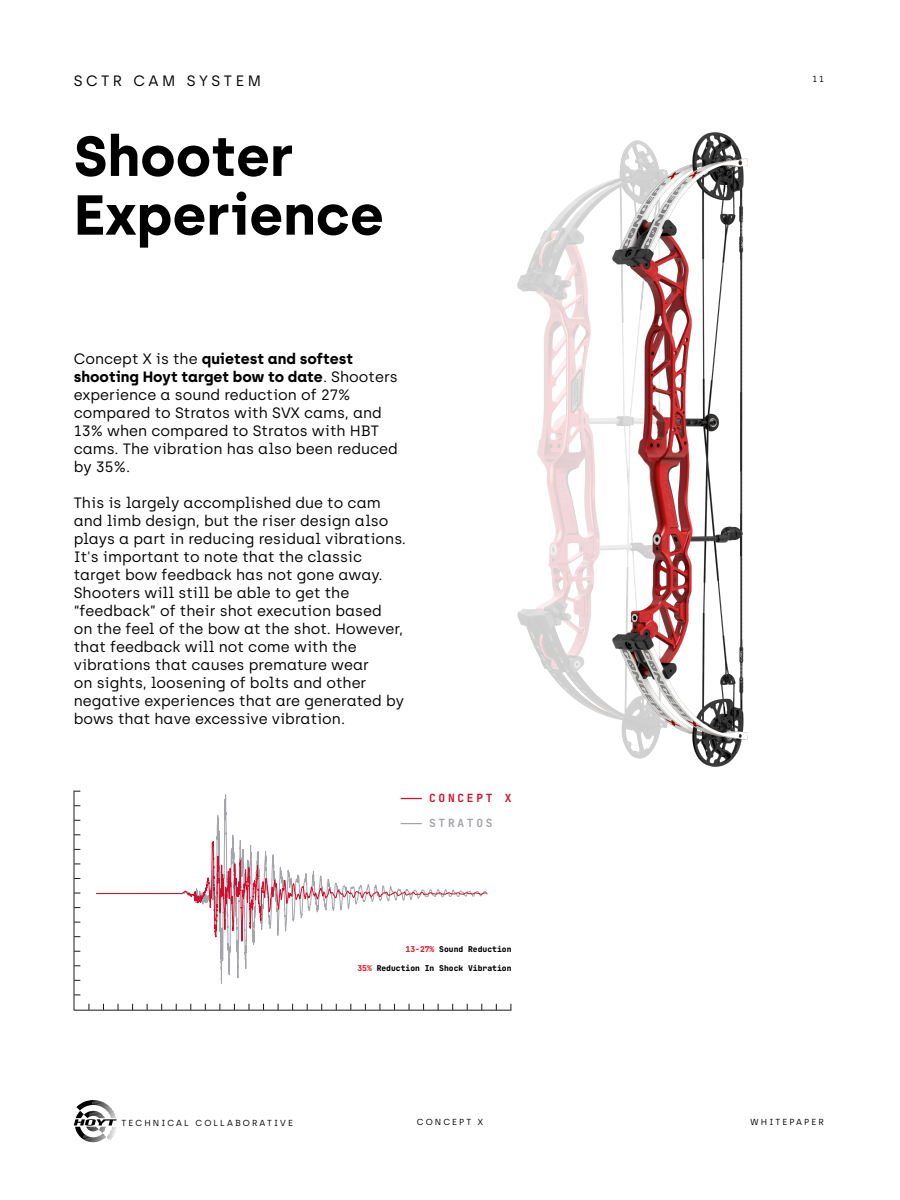
<style>
.page{position:relative;width:900px;height:1200px;background:#fff}
.page>*{position:absolute;margin:0;border:0;box-sizing:border-box;transform-origin:0 0}
.t1{font:700 56.25px "Archia";color:#000}
.t2{font:15px/18px "Archia";color:#000}
.t3{font:15px "Archia";letter-spacing:.24em;color:#000}
.t4{font:700 11.25px "Jet Brains Mono";letter-spacing:.24em;color:#d30d2b}
.t5{font:700 11.25px "Jet Brains Mono";letter-spacing:.24em;color:#a3a4a9}
.t6{font:8.75px "Archia";letter-spacing:.24em;color:#000}
.t7{font:800 8px "Jet Brains Mono";color:#000}
.s1{font-weight:700}
.s2{color:#dd1c2a}
</style>
<div class="page">
<svg style="left:74px;top:1100px;width:43px;height:42px"></svg>
<svg style="left:220px;top:795px;width:202px;height:189px"></svg>
<svg style="left:96px;top:812px;width:392px;height:130px"></svg>
<hr style="left:74px;top:791px;width:1px;height:219px;background:#1a1a1a">
<hr style="left:74px;top:1010px;width:438px;height:1px;background:#1a1a1a">
<svg style="left:401px;top:798px;width:21px;height:1px"></svg>
<svg style="left:401px;top:823px;width:21px;height:1px"></svg>
<img style="left:518px;top:180px;width:94px;height:538px">
<img style="left:612px;top:132px;width:135px;height:635px">
<p class="t3" style="left:74px;top:72px;width:189px">SCTR CAM SYSTEM</p>
<p class="t1" style="left:74px;top:121px;width:221px">Shooter</p>
<p class="t1" style="left:74px;top:180px;width:312px">Experience</p>
<p class="t2" style="left:74px;top:350px;width:326px">Concept X is the <span class="s1">quietest and softest shooting Hoyt target bow to date</span>. Shooters experience a sound reduction of 27% compared to Stratos with SVX cams, and 13% when compared to Stratos with HBT cams. The vibration has also been reduced by 35%.</p>
<p class="t2" style="left:74px;top:494px;width:334px">This is largely accomplished due to cam and limb design, but the riser design also plays a part in reducing residual vibrations.</p>
<p class="t2" style="left:74px;top:548px;width:332px">It's important to note that the classic target bow feedback has not gone away.<br>Shooters will still be able to get the “feedback” of their shot execution based on the feel of the bow at the shot. However, that feedback will not come with the vibrations that causes premature wear<br>on sights, loosening of bolts and other negative experiences that are generated by bows that have excessive vibration.</p>
<p class="t4" style="left:429px;top:791px;width:84px">CONCEPT X</p>
<p class="t5" style="left:429px;top:816px;width:65px">STRATOS</p>
<p class="t7" style="left:406px;top:944px;width:107px"><span class="s2">13-27%</span> Sound Reduction</p>
<p class="t7" style="left:357px;top:963px;width:156px"><span class="s2">35%</span> Reduction In Shock Vibration</p>
<p class="t6" style="left:812px;top:73px;width:13px">11</p>
<p class="t6" style="left:122px;top:1117px;width:173px">TECHNICAL COLLABORATIVE</p>
<p class="t6" style="left:417px;top:1117px;width:68px">CONCEPT X</p>
<p class="t6" style="left:751px;top:1117px;width:75px">WHITEPAPER</p>
</div>
